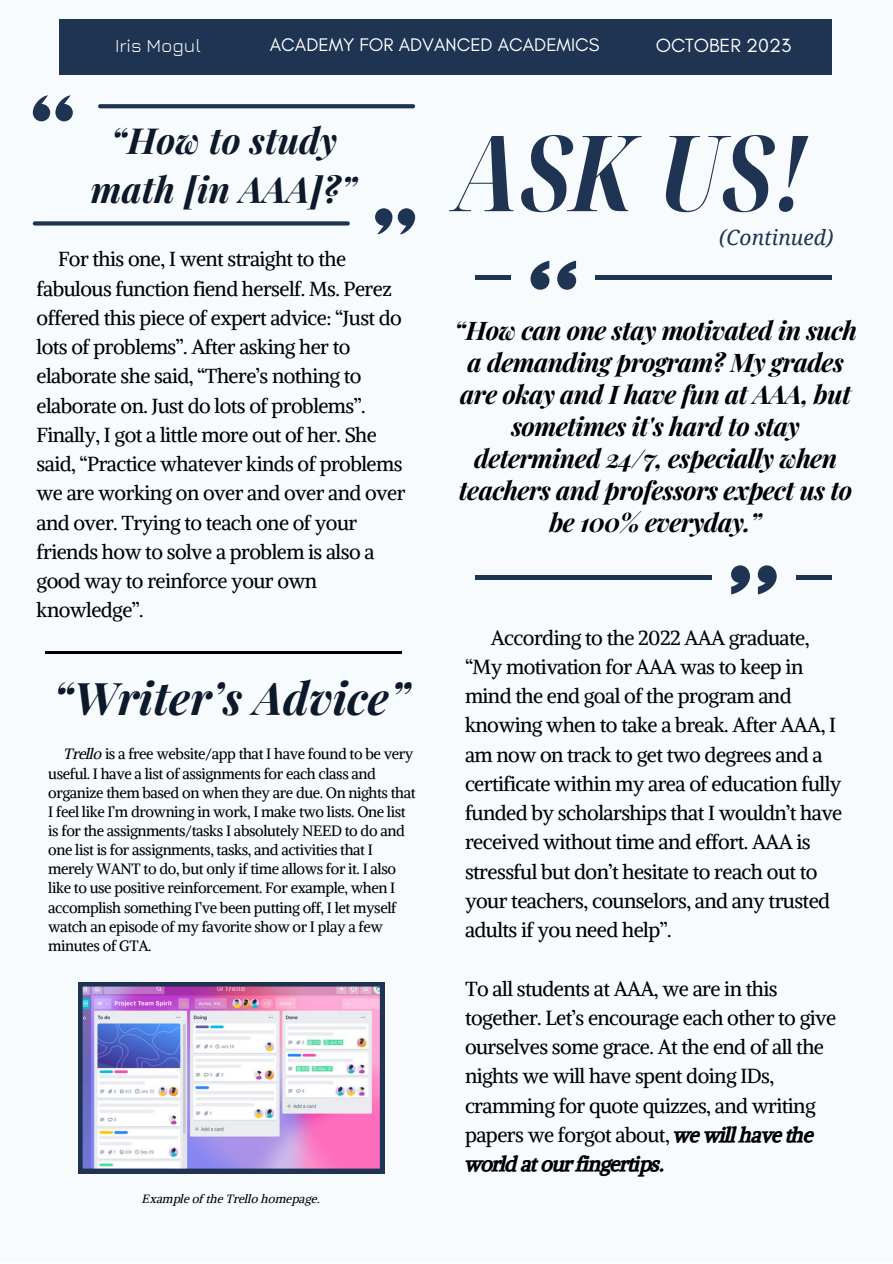
<style>
.page{position:relative;width:893px;height:1264px;background:#fff}
.page>*{position:absolute;margin:0;border:0;box-sizing:border-box;transform-origin:0 0}
.t1{font:105.15px "Noto Serif Display Extra Condensed Bold Itali";color:#1f3352}
.t2{font:italic 700 44.85px "Playfair Display";color:#0c192b}
.t3{font:italic 700 35.85px/49.5px "Playfair Display";color:#0c192b;text-align:center}
.t4{font:italic 700 25.65px/32px "Playfair Display";letter-spacing:-.025em;color:#000;text-align:center}
.t5{font:italic 21px "Noto Serif";color:#1f3352}
.t6{font:20.25px/29.2px "Alike";letter-spacing:-.025em;color:#000}
.t7{font:20.25px "CA Generated";letter-spacing:-.025em;color:#000}
.t8{font:19.5px "Glacial Indifference";color:#fff}
.t9{font:18.9px "Jura";color:#fff}
.t10{font:18.6px "Glacial Indifference";color:#fff}
.t11{font:14.85px/19.2px "Alike";letter-spacing:-.025em;color:#000}
.t12{font:12px "CA Generated";color:#000}
.s1{font-family:"CA Generated"}
</style>
<div class="page">
<div style="left:0;top:0;width:892px;height:1262px;background:#f8fbfd"></div>
<div style="left:59px;top:20px;width:773px;height:55px;background:#1f3352"></div>
<svg style="left:33px;top:95px;width:40px;height:26px"></svg>
<svg style="left:375px;top:208px;width:40px;height:26px"></svg>
<svg style="left:98px;top:104px;width:317px;height:4px"></svg>
<svg style="left:33px;top:221px;width:317px;height:4px"></svg>
<svg style="left:557px;top:261px;width:19px;height:29px"></svg>
<svg style="left:530px;top:261px;width:19px;height:29px"></svg>
<div style="left:475px;top:275px;width:36px;height:5px;background:#1f3352"></div>
<div style="left:596px;top:275px;width:235px;height:5px;background:#1f3352"></div>
<svg style="left:731px;top:565px;width:19px;height:29px"></svg>
<svg style="left:757px;top:565px;width:19px;height:29px"></svg>
<div style="left:796px;top:575px;width:35px;height:5px;background:#1f3352"></div>
<div style="left:475px;top:575px;width:236px;height:5px;background:#1f3352"></div>
<svg style="left:45px;top:651px;width:357px;height:2px"></svg>
<img style="left:78px;top:982px;width:306px;height:191px">
<p class="t9" style="left:115px;top:32px;width:87px">Iris Mogul</p>
<p class="t10" style="left:270px;top:34px;width:331px">ACADEMY FOR ADVANCED ACADEMICS</p>
<p class="t8" style="left:655px;top:34px;width:137px">OCTOBER 2023</p>
<h3 class="t3" style="left:91px;top:112px;width:267px">“How to study math [in AAA]?”</h3>
<p class="t6" style="left:37px;top:244px;width:370px;text-indent:21px">For this one, I went straight to the fabulous function fiend herself. Ms. Perez offered this piece of expert advice: “Just do lots of problems”. After asking her to elaborate she said, “There’s nothing to elaborate on. Just do lots of problems”.<br>Finally, I got a little more out of her. She said, “Practice whatever kinds of problems we are working on over and over and over and over. Trying to teach one of your friends how to solve a problem is also a good way to reinforce your own knowledge”.</p>
<h2 class="t2" style="left:53px;top:663px;width:358px">“Writer’s Advice”</h2>
<p class="t11" style="left:48px;top:744px;width:369px;text-indent:16px"><span class="s1">Trello</span> is a free website/app that I have found to be very useful. I have a list of assignments for each class and organize them based on when they are due. On nights that I feel like I’m drowning in work, I make two lists. One list is for the assignments/tasks I absolutely NEED to do and one list is for assignments, tasks, and activities that I merely WANT to do, but only if time allows for it. I also like to use positive reinforcement. For example, when I accomplish something I’ve been putting off, I let myself watch an episode of my favorite show or I play a few minutes of GTA.</p>
<p class="t12" style="left:143px;top:1191px;width:179px">Example of the Trello homepage.</p>
<h1 class="t1" style="left:455px;top:97px;width:353px">ASK US!</h1>
<p class="t5" style="left:719px;top:223px;width:115px">(Continued)</p>
<p class="t4" style="left:454px;top:312px;width:404px">“How can one stay motivated in such a demanding program? My grades are okay and I have fun at AAA, but sometimes it's hard to stay determined 24/7, especially when teachers and professors expect us to be 100% everyday.”</p>
<p class="t6" style="left:465px;top:623px;width:379px;text-indent:26px">According to the 2022 AAA graduate, “My motivation for AAA was to keep in mind the end goal of the program and knowing when to take a break. After AAA, I am now on track to get two degrees and a certificate within my area of education fully funded by scholarships that I wouldn’t have received without time and effort. AAA is stressful but don’t hesitate to reach out to your teachers, counselors, and any trusted adults if you need help”.</p>
<p class="t6" style="left:465px;top:973px;width:373px">To all students at AAA, we are in this together. Let’s encourage each other to give ourselves some grace. At the end of all the nights we will have spent doing IDs, cramming for quote quizzes, and writing papers we forgot about, <span class="s1">we will have the</span></p>
<p class="t7" style="left:465px;top:1150px;width:200px">world at our fingertips.</p>
</div>
